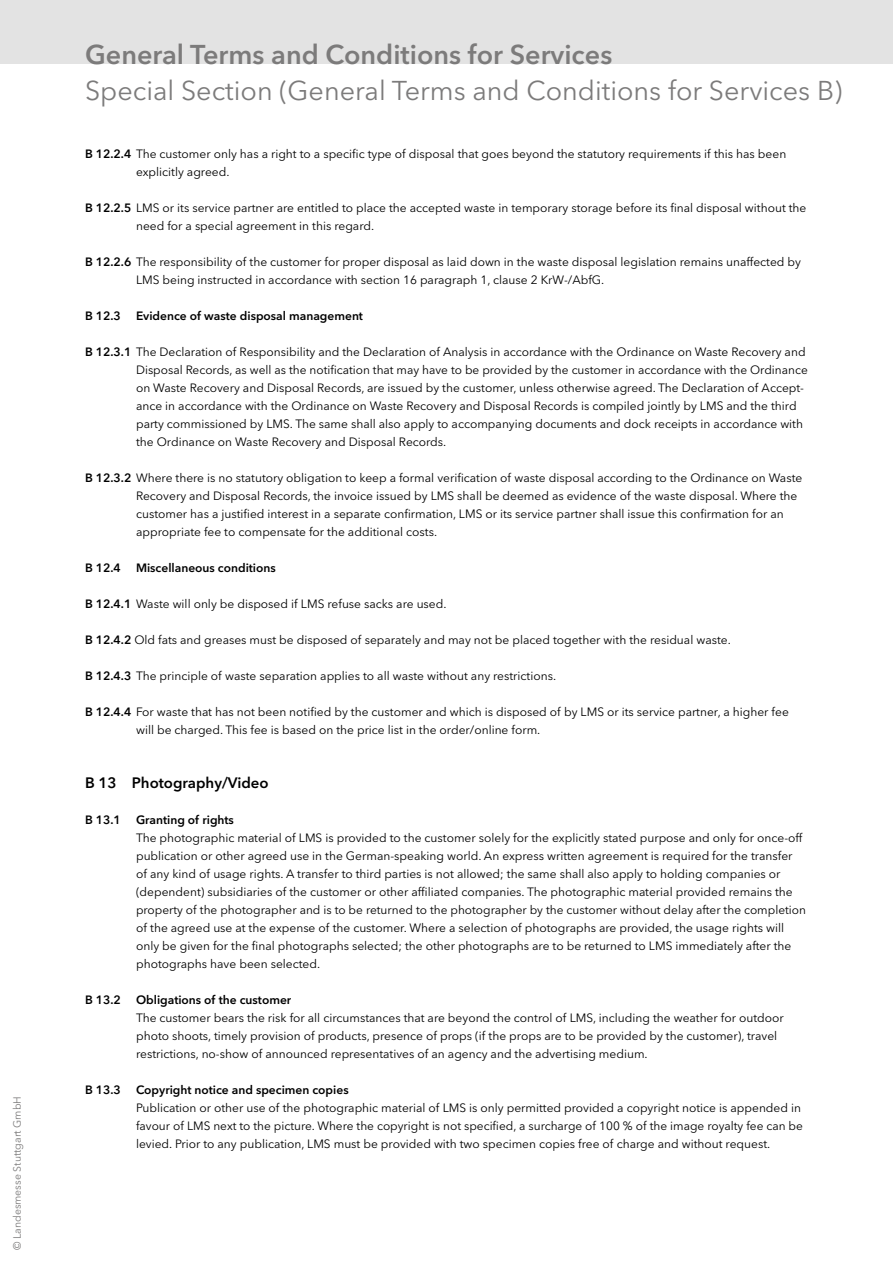
<style>
.page{position:relative;width:893px;height:1263px;background:#fff}
.page>*{position:absolute;margin:0;border:0;box-sizing:border-box;transform-origin:0 0}
.Headline_deutsch{font:27px "Avenir Next LT Pro";color:#7c7b7b}
.Headline_deutsch-2{font:600 27px "Avenir Next LT Pro";color:#7c7b7b}
.t1{font:600 15px "Avenir Next LT Pro";color:#000}
.t2{font:12px/18px "Avenir Next LT Pro";color:#000}
.t3{font:600 12px "Avenir Next LT Pro";color:#000}
.t4{font:10.5px "Avenir Next LT Pro";color:#7c7b7b}
.s1{font-weight:600}
</style>
<div class="page">
<div style="left:0;top:0;width:893px;height:64px;background:#e3e3e3"></div>
<p class="t4" style="left:11px;top:1250px;width:156px;rotate:-90deg">© Landesmesse Stuttgart GmbH</p>
<p class="Headline_deutsch-2" style="left:85px;top:38px;width:529px">General Terms and Conditions for Services</p>
<p class="Headline_deutsch" style="left:85px;top:74px;width:759px">Special Section (General Terms and Conditions for Services B)</p>
<p class="t2" style="left:136px;top:145px;width:652px;text-indent:-51px"><span class="s1">B 12.2.4</span> The customer only has a right to a specific type of disposal that goes beyond the statutory requirements if this has been explicitly agreed.</p>
<p class="t2" style="left:136px;top:199px;width:672px;text-indent:-51px"><span class="s1">B 12.2.5</span> LMS or its service partner are entitled to place the accepted waste in temporary storage before its final disposal without the need for a special agreement in this regard.</p>
<p class="t2" style="left:136px;top:253px;width:666px;text-indent:-51px"><span class="s1">B 12.2.6</span> The responsibility of the customer for proper disposal as laid down in the waste disposal legislation remains unaffected by<br>LMS being instructed in accordance with section 16 paragraph 1, clause 2 KrW-/AbfG.</p>
<p class="t3" style="left:85px;top:308px;width:37px">B 12.3</p>
<p class="t3" style="left:136px;top:308px;width:228px">Evidence of waste disposal management</p>
<p class="t2" style="left:136px;top:343px;width:673px;text-indent:-51px"><span class="s1">B 12.3.1</span> The Declaration of Responsibility and the Declaration of Analysis in accordance with the Ordinance on Waste Recovery and Disposal Records, as well as the notification that may have to be provided by the customer in accordance with the Ordinance on Waste Recovery and Disposal Records, are issued by the customer, unless otherwise agreed. The Declaration of Accept&shy;ance in accordance with the Ordinance on Waste Recovery and Disposal Records is compiled jointly by LMS and the third party commissioned by LMS. The same shall also apply to accompanying documents and dock receipts in accordance with the Ordinance on Waste Recovery and Disposal Records.</p>
<p class="t2" style="left:136px;top:469px;width:668px;text-indent:-51px"><span class="s1">B 12.3.2</span> Where there is no statutory obligation to keep a formal verification of waste disposal according to the Ordinance on Waste Recovery and Disposal Records, the invoice issued by LMS shall be deemed as evidence of the waste disposal. Where the customer has a justified interest in a separate confirmation, LMS or its service partner shall issue this confirmation for an appropriate fee to compensate for the additional costs.</p>
<p class="t3" style="left:85px;top:560px;width:37px">B 12.4</p>
<p class="t3" style="left:136px;top:560px;width:141px">Miscellaneous conditions</p>
<p class="t2" style="left:85px;top:595px;width:363px"><span class="s1">B 12.4.1</span> Waste will only be disposed if LMS refuse sacks are used.</p>
<p class="t2" style="left:85px;top:631px;width:647px"><span class="s1">B 12.4.2</span> Old fats and greases must be disposed of separately and may not be placed together with the residual waste.</p>
<p class="t2" style="left:85px;top:667px;width:473px"><span class="s1">B 12.4.3</span> The principle of waste separation applies to all waste without any restrictions.</p>
<p class="t2" style="left:136px;top:703px;width:654px;text-indent:-51px"><span class="s1">B 12.4.4</span> For waste that has not been notified by the customer and which is disposed of by LMS or its service partner, a higher fee will be charged. This fee is based on the price list in the order/online form.</p>
<p class="t1" style="left:85px;top:774px;width:185px">B 13 Photography/Video</p>
<p class="t3" style="left:85px;top:812px;width:37px">B 13.1</p>
<p class="t3" style="left:136px;top:812px;width:99px">Granting of rights</p>
<p class="t2" style="left:136px;top:829px;width:671px">The photographic material of LMS is provided to the customer solely for the explicitly stated purpose and only for once-off publication or other agreed use in the German-speaking world. An express written agreement is required for the transfer of any kind of usage rights. A transfer to third parties is not allowed; the same shall also apply to holding companies or (dependent) subsidiaries of the customer or other affiliated companies. The photographic material provided remains the property of the photographer and is to be returned to the photographer by the customer without delay after the completion of the agreed use at the expense of the customer. Where a selection of photographs are provided, the usage rights will only be given for the final photographs selected; the other photographs are to be returned to LMS immediately after the photographs have been selected.</p>
<p class="t3" style="left:85px;top:992px;width:37px">B 13.2</p>
<p class="t3" style="left:136px;top:992px;width:157px">Obligations of the customer</p>
<p class="t2" style="left:136px;top:1009px;width:649px">The customer bears the risk for all circumstances that are beyond the control of LMS, including the weather for outdoor photo shoots, timely provision of products, presence of props (if the props are to be provided by the customer), travel restrictions, no-show of announced representatives of an agency and the advertising medium.</p>
<p class="t3" style="left:85px;top:1082px;width:37px">B 13.3</p>
<p class="t3" style="left:136px;top:1082px;width:214px">Copyright notice and specimen copies</p>
<p class="t2" style="left:136px;top:1099px;width:668px">Publication or other use of the photographic material of LMS is only permitted provided a copyright notice is appended in favour of LMS next to the picture. Where the copyright is not specified, a surcharge of 100 % of the image royalty fee can be levied. Prior to any publication, LMS must be provided with two specimen copies free of charge and without request.</p>
</div>
